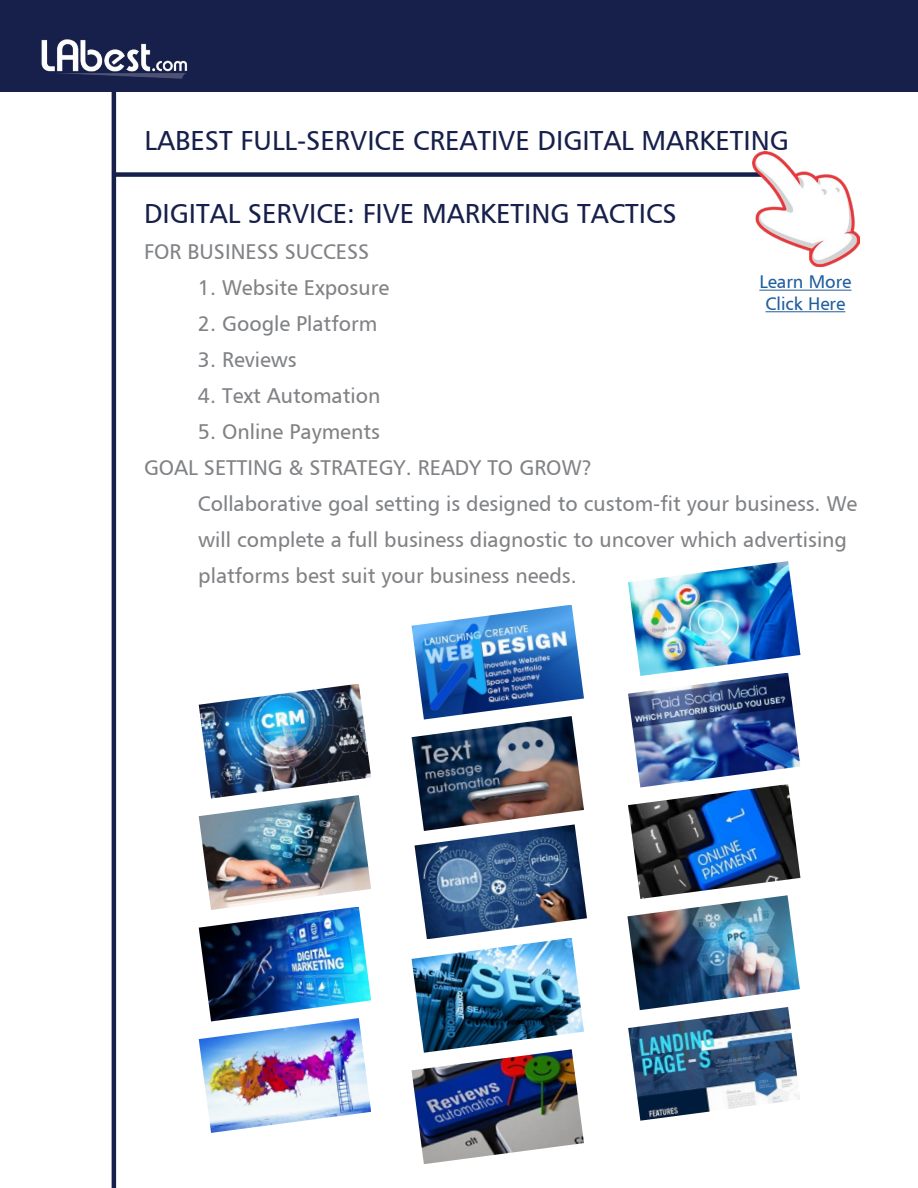
<style>
.page{position:relative;width:918px;height:1188px;background:#fff}
.page>*{position:absolute;margin:0;border:0;box-sizing:border-box;transform-origin:0 0}
.t1{font:27px "Humanist 777 BT Roman B";color:#17204b}
.t2{font:21px "Humanist 777 BT Roman B";color:#808285}
.t3{font:18px/21.6px "Humanist 777 BT Roman B";color:#215e9e;text-align:center}
</style>
<div class="page">
<img style="left:415px;top:831px;width:172px;height:107px">
<img style="left:627px;top:899px;width:173px;height:108px">
<img style="left:199px;top:684px;width:172px;height:111px">
<div style="left:0;top:0;width:918px;height:92px;background:#17204b"></div>
<img style="left:41px;top:39px;width:147px;height:40px">
<hr style="left:112px;top:86px;width:4px;height:1102px;background:#17204b">
<div style="left:114px;top:172px;width:675px;height:5px;background:#17204b"></div>
<img style="left:199px;top:1021px;width:172px;height:112px">
<img style="left:199px;top:910px;width:172px;height:111px">
<img style="left:199px;top:795px;width:172px;height:115px">
<img style="left:628px;top:561px;width:172px;height:112px">
<img style="left:628px;top:787px;width:172px;height:112px">
<img style="left:628px;top:673px;width:172px;height:114px">
<img style="left:412px;top:1053px;width:172px;height:111px">
<img style="left:412px;top:938px;width:172px;height:115px">
<img style="left:412px;top:720px;width:172px;height:111px">
<img style="left:412px;top:605px;width:172px;height:115px">
<img style="left:628px;top:1007px;width:172px;height:114px">
<img style="left:753px;top:151px;width:106px;height:115px">
<hr style="left:759px;top:290px;width:93px;height:1px;background:#215e9e">
<hr style="left:766px;top:311px;width:79px;height:1px;background:#215e9e">
<p class="t1" style="left:145px;top:124px;width:646px">LABEST FULL-SERVICE CREATIVE DIGITAL MARKETING</p>
<p class="t1" style="left:144px;top:197px;width:534px">DIGITAL SERVICE: FIVE MARKETING TACTICS</p>
<p class="t2" style="left:144px;top:239px;width:227px">FOR BUSINESS SUCCESS</p>
<p class="t2" style="left:198px;top:275px;width:193px">1. Website Exposure</p>
<p class="t2" style="left:198px;top:311px;width:181px">2. Google Platform</p>
<p class="t2" style="left:198px;top:347px;width:100px">3. Reviews</p>
<p class="t2" style="left:198px;top:383px;width:184px">4. Text Automation</p>
<p class="t2" style="left:198px;top:419px;width:183px">5. Online Payments</p>
<p class="t2" style="left:144px;top:455px;width:450px">GOAL SETTING &amp; STRATEGY. READY TO GROW?</p>
<p class="t2" style="left:198px;top:491px;width:661px">Collaborative goal setting is designed to custom-fit your business. We</p>
<p class="t2" style="left:198px;top:527px;width:650px">will complete a full business diagnostic to uncover which advertising</p>
<p class="t2" style="left:198px;top:563px;width:380px">platforms best suit your business needs.</p>
<p class="t3" style="left:759px;top:271px;width:94px">Learn More<br>Click Here</p>
</div>
